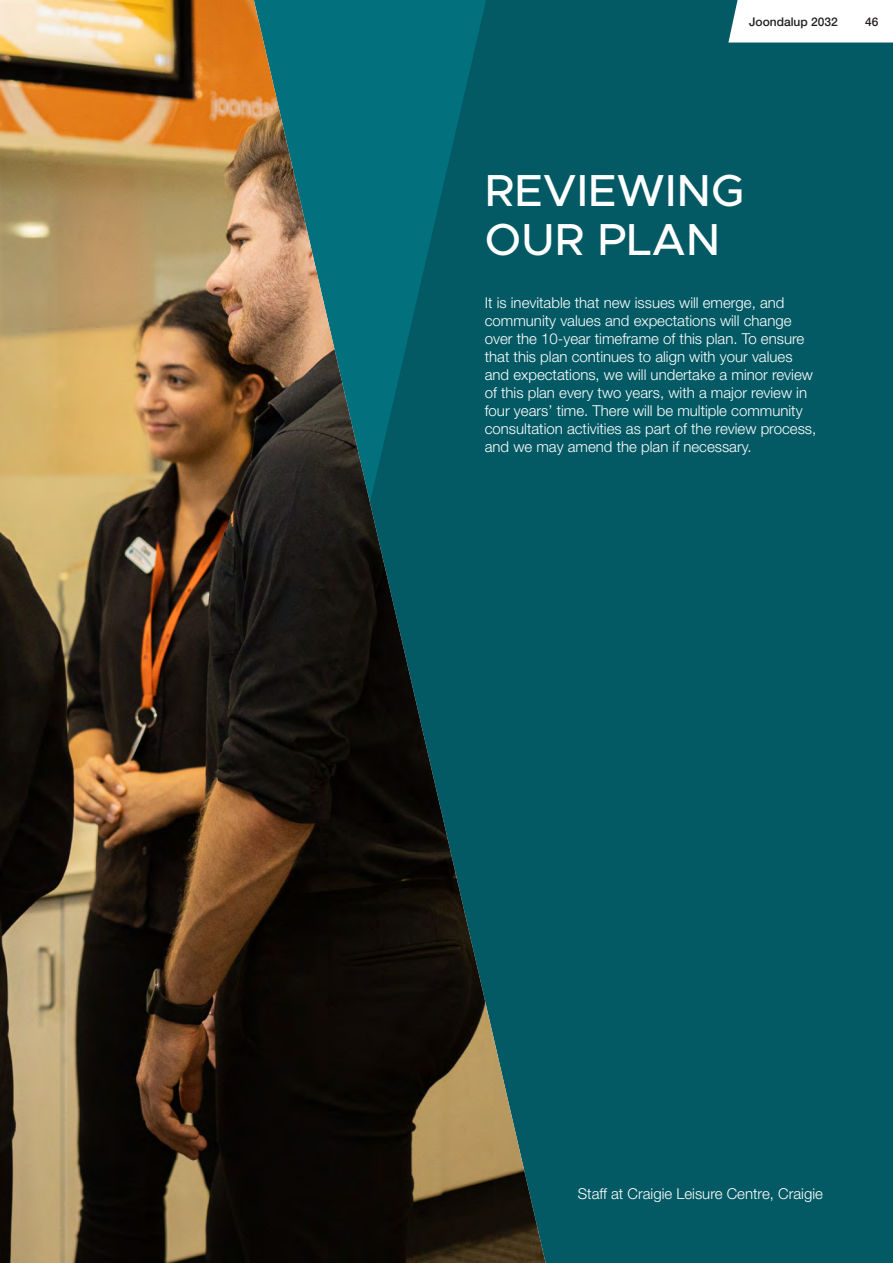
<style>
.page{position:relative;width:893px;height:1263px;background:#fff}
.page>*{position:absolute;margin:0;border:0;box-sizing:border-box;transform-origin:0 0}
.HEADER__white{font:500 45px/49.5px "Metropolis";color:#fff}
.TEXT__body_white{font:300 15px/18px "Helvetica Neue LT Std";color:#fff}
.t1{font:500 12px "Helvetica Neue LT Std";color:#231f20}
</style>
<div class="page">
<div style="left:174px;top:0;width:719px;height:1263px;background:#035a64"></div>
<img style="left:0;top:0;width:546px;height:1263px">
<div style="left:728px;top:0;width:165px;height:43px;background:#fff"></div>
<p class="t1" style="left:749px;top:14px;width:90px">Joondalup 2032</p>
<p class="t1" style="left:865px;top:14px;width:15px">46</p>
<p class="HEADER__white" style="left:485px;top:166px;width:262px">REVIEWING<br>OUR PLAN</p>
<p class="TEXT__body_white" style="left:485px;top:294px;width:333px">It is inevitable that new issues will emerge, and community values and expectations will change over the 10-year timeframe of this plan. To ensure that this plan continues to align with your values and expectations, we will undertake a minor review of this plan every two years, with a major review in four years’ time. There will be multiple community consultation activities as part of the review process, and we may amend the plan if necessary.</p>
<p class="TEXT__body_white" style="left:578px;top:1184px;width:247px">Staff at Craigie Leisure Centre, Craigie</p>
</div>
